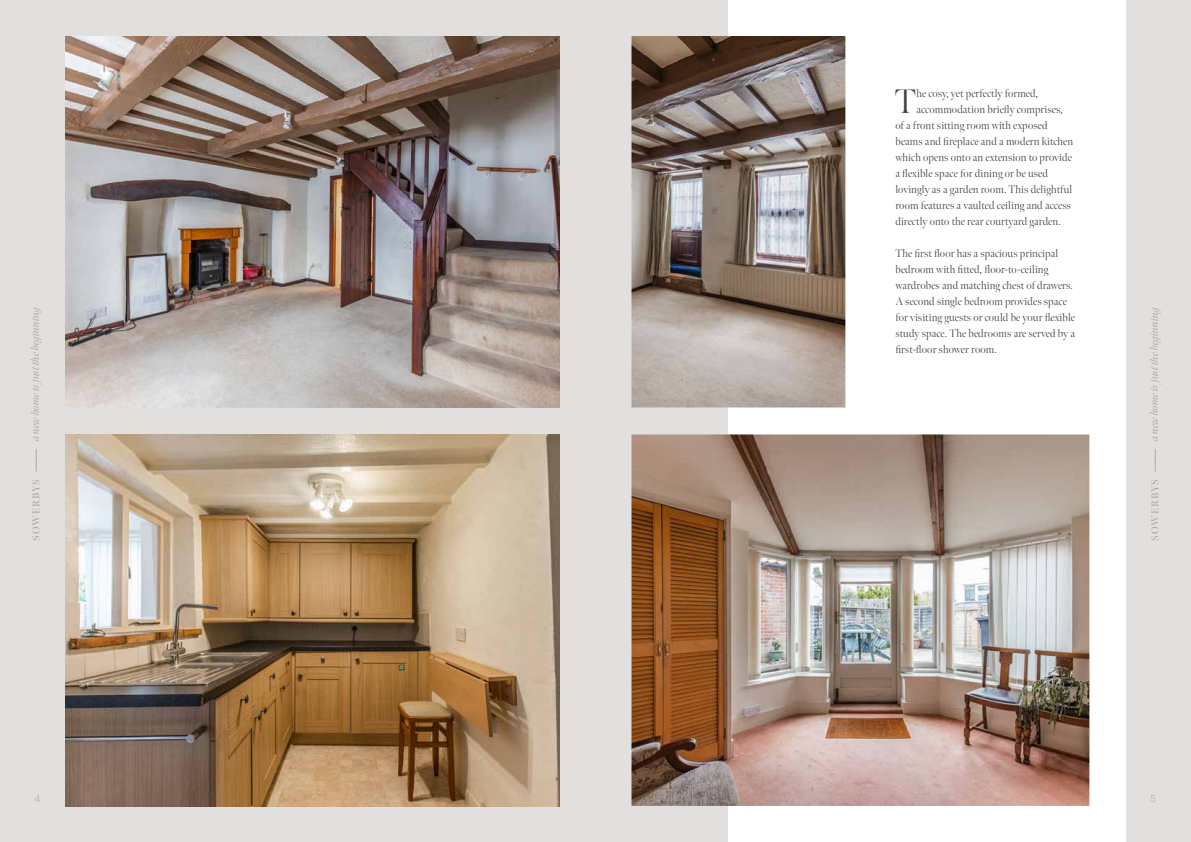
<style>
.page{position:relative;width:1191px;height:842px;background:#fff}
.page>*{position:absolute;margin:0;border:0;box-sizing:border-box;transform-origin:0 0}
.t1{font:300 34px "Meno Banner";color:#434141}
.t2{font:300 11px/16px "Meno Banner";letter-spacing:.01em;color:#434141}
.t3{font:italic 11px "Meno Banner";letter-spacing:-.01em;color:#ada8a0}
.t4{font:600 10px "Meno Banner";letter-spacing:.08em;color:#ada8a0}
.t5{font:300 10px "Quasimoda";color:#ada8a0}
</style>
<div class="page">
<div style="left:0;top:0;width:595px;height:842px;background:#e2e0df"></div>
<div style="left:595px;top:0;width:596px;height:842px;background:#e2e0df"></div>
<svg style="left:36px;top:449px;width:1px;height:22px"></svg>
<svg style="left:1155px;top:449px;width:1px;height:22px"></svg>
<div style="left:728px;top:0;width:397px;height:842px;background:#fff"></div>
<img style="left:631px;top:434px;width:458px;height:372px">
<img style="left:631px;top:36px;width:214px;height:371px">
<img style="left:66px;top:36px;width:493px;height:371px">
<img style="left:66px;top:434px;width:493px;height:372px">
<h1 class="t1" style="left:894px;top:81px;width:23px">T</h1>
<p class="t2" style="left:916px;top:85px;width:123px">he cosy, yet perfectly formed,</p>
<p class="t2" style="left:916px;top:101px;width:148px">accommodation briefly comprises,</p>
<p class="t2" style="left:895px;top:117px;width:154px">of a front sitting room with exposed</p>
<p class="t2" style="left:895px;top:133px;width:179px">beams and fireplace and a modern kitchen</p>
<p class="t2" style="left:895px;top:149px;width:178px">which opens onto an extension to provide</p>
<p class="t2" style="left:895px;top:165px;width:154px">a flexible space for dining or be used</p>
<p class="t2" style="left:895px;top:181px;width:178px">lovingly as a garden room. This delightful</p>
<p class="t2" style="left:895px;top:197px;width:177px">room features a vaulted ceiling and access</p>
<p class="t2" style="left:895px;top:213px;width:167px">directly onto the rear courtyard garden.</p>
<p class="t2" style="left:895px;top:245px;width:181px">The first floor has a spacious principal bedroom with fitted, floor-to-ceiling wardrobes and matching chest of drawers.<br>A second single bedroom provides space for visiting guests or could be your flexible study space. The bedrooms are served by a first-floor shower room.</p>
<p class="t3" style="left:29px;top:441px;width:138px;rotate:-90deg">a new home is just the beginning</p>
<p class="t3" style="left:1147px;top:441px;width:138px;rotate:-90deg">a new home is just the beginning</p>
<p class="t4" style="left:30px;top:541px;width:63px;rotate:-90deg">SOWERBYS</p>
<p class="t4" style="left:1149px;top:541px;width:63px;rotate:-90deg">SOWERBYS</p>
<p class="t5" style="left:35px;top:791px;width:7px">4</p>
<p class="t5" style="left:1150px;top:791px;width:7px">5</p>
</div>
